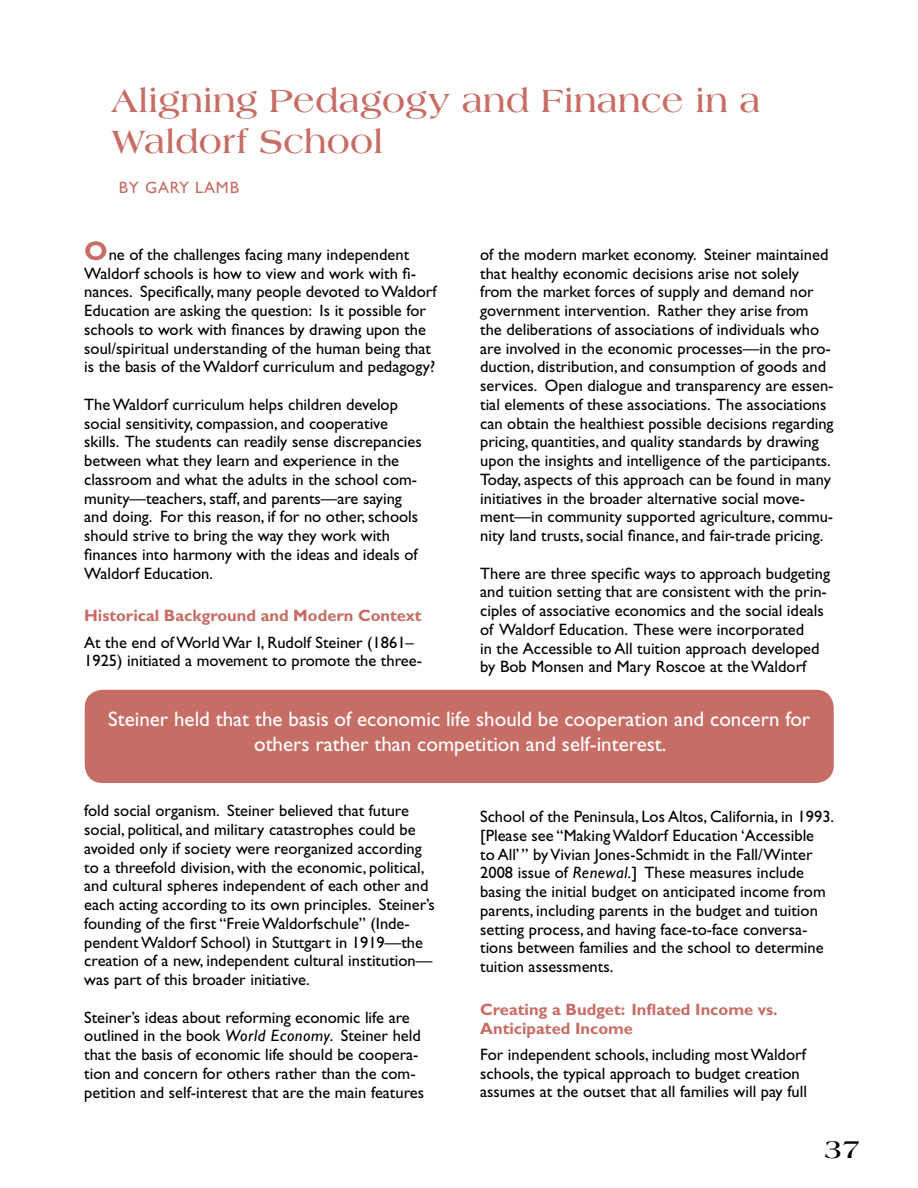
<style>
.page{position:relative;width:918px;height:1188px;background:#fff}
.page>*{position:absolute;margin:0;border:0;box-sizing:border-box;transform-origin:0 0}
.t1{font:700 34.5px/41.4px "Americana";letter-spacing:.01em;color:#c66d65}
.t2{font:700 27px "Americana";color:#000}
.t3{font:21px/25.2px "Gill Sans";color:#fff;text-align:center}
.t4{font:16.5px/18.8px "Gill Sans";color:#000}
.t5{font:700 16.5px/18.8px "Gill Sans";color:#c66d65}
.t6{font:16.5px "Gill Sans";color:#c66d65}
.s1{font-weight:700;font-size:27px;color:#c66d65}
.s2{font-style:italic}
</style>
<div class="page">
<div style="left:85px;top:690px;width:749px;height:93px;background:#c66d65;border-radius:18px"></div>
<h1 class="t1" style="left:111px;top:80px;width:651px">Aligning Pedagogy and Finance in a<br>Waldorf School</h1>
<p class="t6" style="left:119px;top:178px;width:51px">BY Gary</p>
<p class="t6" style="left:195px;top:178px;width:22px">Lamb</p>
<p class="t4" style="left:84px;top:245px;width:354px"><span class="s1">O</span>ne of the challenges facing many independent Waldorf schools is how to view and work with fi&shy;nances. Specifically, many people devoted to Waldorf Education are asking the question: Is it possible for schools to work with finances by drawing upon the soul/spiritual understanding of the human being that is the basis of the Waldorf curriculum and pedagogy?</p>
<p class="t4" style="left:84px;top:395px;width:339px">The Waldorf curriculum helps children develop social sensitivity, compassion, and cooperative skills. The students can readily sense discrepancies between what they learn and experience in the classroom and what the adults in the school com&shy;munity—teachers, staff, and parents—are saying and doing. For this reason, if for no other, schools should strive to bring the way they work with finances into harmony with the ideas and ideals of Waldorf Education.</p>
<p class="t5" style="left:84px;top:606px;width:339px">Historical Background and Modern Context</p>
<p class="t4" style="left:84px;top:633px;width:339px">At the end of World War I, Rudolf Steiner (1861–<br>1925) initiated a movement to promote the three-</p>
<p class="t4" style="left:480px;top:245px;width:355px">of the modern market economy. Steiner maintained that healthy economic decisions arise not solely from the market forces of supply and demand nor government intervention. Rather they arise from the deliberations of associations of individuals who are involved in the economic processes—in the pro&shy;duction, distribution, and consumption of goods and services. Open dialogue and transparency are essen&shy;tial elements of these associations. The associations can obtain the healthiest possible decisions regarding pricing, quantities, and quality standards by drawing upon the insights and intelligence of the participants.<br>Today, aspects of this approach can be found in many initiatives in the broader alternative social move&shy;ment—in community supported agriculture, commu&shy;nity land trusts, social finance, and fair-trade pricing.</p>
<p class="t4" style="left:480px;top:564px;width:351px">There are three specific ways to approach budgeting and tuition setting that are consistent with the prin&shy;ciples of associative economics and the social ideals of Waldorf Education. These were incorporated<br>in the Accessible to All tuition approach developed by Bob Monsen and Mary Roscoe at the Waldorf</p>
<p class="t3" style="left:108px;top:706px;width:704px">Steiner held that the basis of economic life should be cooperation and concern for others rather than competition and self-interest.</p>
<p class="t4" style="left:84px;top:802px;width:352px">fold social organism. Steiner believed that future social, political, and military catastrophes could be avoided only if society were reorganized according to a threefold division, with the economic, political, and cultural spheres independent of each other and each acting according to its own principles. Steiner’s founding of the first “Freie Waldorfschule” (Inde&shy;pendent Waldorf School) in Stuttgart in 1919—the creation of a new, independent cultural institution— was part of this broader initiative.</p>
<p class="t4" style="left:84px;top:1008px;width:341px">Steiner’s ideas about reforming economic life are outlined in the book <span class="s2">World Economy</span>. Steiner held that the basis of economic life should be coopera&shy;tion and concern for others rather than the com&shy;petition and self-interest that are the main features</p>
<p class="t4" style="left:480px;top:807px;width:356px">School of the Peninsula, Los Altos, California, in 1993. [Please see “Making Waldorf Education ‘Accessible<br>to All’” by Vivian Jones-Schmidt in the Fall/Winter 2008 issue of <span class="s2">Renewal.</span>] These measures include basing the initial budget on anticipated income from parents, including parents in the budget and tuition setting process, and having face-to-face conversa&shy;tions between families and the school to determine tuition assessments.</p>
<p class="t5" style="left:480px;top:1000px;width:299px">Creating a Budget: Inflated Income vs.<br>Anticipated Income</p>
<p class="t4" style="left:480px;top:1045px;width:328px">For independent schools, including most Waldorf schools, the typical approach to budget creation assumes at the outset that all families will pay full</p>
<h2 class="t2" style="left:825px;top:1134px;width:36px">37</h2>
</div>
